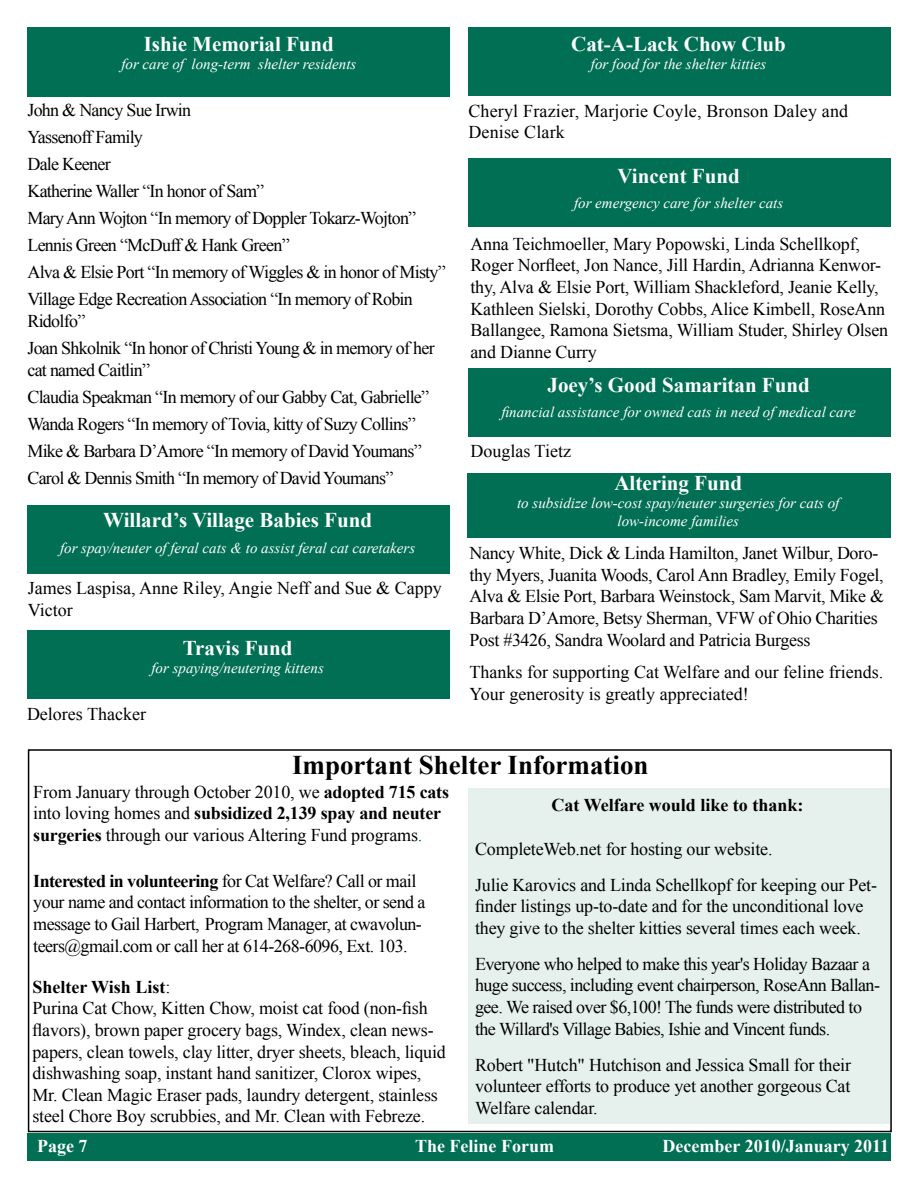
<style>
.page{position:relative;width:918px;height:1188px;background:#fff}
.page>*{position:absolute;margin:0;border:0;box-sizing:border-box;transform-origin:0 0}
.t1{font:700 27px "Times New Roman";color:#000}
.t2{font:700 21px "Times New Roman";color:#fff}
.t3{font:18px/21.6px "Times New Roman";letter-spacing:-.01em;color:#000}
.t4{font:18px/27px "Times New Roman";letter-spacing:-.04em;color:#000}
.t5{font:18px/21.6px "Times New Roman";letter-spacing:-.03em;color:#000}
.t6{font:18px/21.6px "Times New Roman";letter-spacing:.01em;color:#000}
.t7{font:700 18px "Times New Roman";color:#fff}
.t8{font:700 18px "Times New Roman";color:#000}
.t9{font:italic 15px/18px "Times New Roman";color:#fff;text-align:center}
.s1{font-weight:700}
.s2{color:#006f53}
</style>
<div class="page">
<div style="left:468px;top:788px;width:421px;height:335px;background:#e6f1ee"></div>
<div style="left:28px;top:749px;width:864px;height:383px;border:2px solid #000"></div>
<div style="left:27px;top:1133px;width:864px;height:28px;background:#006f53"></div>
<div style="left:467px;top:473px;width:423px;height:64px;background:#006f53"></div>
<div style="left:468px;top:368px;width:423px;height:68px;background:#006f53"></div>
<div style="left:468px;top:158px;width:423px;height:68px;background:#006f53"></div>
<div style="left:468px;top:27px;width:423px;height:68px;background:#006f53"></div>
<div style="left:27px;top:27px;width:423px;height:69px;background:#006f53"></div>
<div style="left:27px;top:505px;width:423px;height:69px;background:#006f53"></div>
<div style="left:27px;top:630px;width:423px;height:69px;background:#006f53"></div>
<p class="t2" style="left:144px;top:29px;width:192px">Ishie Memorial Fund</p>
<p class="t9" style="left:121px;top:54px;width:237px">for care of long-term shelter residents</p>
<p class="t4" style="left:27px;top:97px;width:420px">John &amp; Nancy Sue Irwin<br>Yassenoff Family<br>Dale Keener<br>Katherine Waller “In honor of Sam”<br>Mary Ann Wojton “In memory of Doppler Tokarz-Wojton” Lennis Green “McDuff &amp; Hank Green”<br>Alva &amp; Elsie Port “In memory of Wiggles &amp; in honor of Misty” Village Edge Recreation Association “In memory of Robin</p>
<p class="t4" style="left:27px;top:307px;width:409px">Ridolfo”<br>Joan Shkolnik “In honor of Christi Young &amp; in memory of her</p>
<p class="t4" style="left:27px;top:356px;width:403px">cat named Caitlin”<br>Claudia Speakman “In memory of our Gabby Cat, Gabrielle” Wanda Rogers “In memory of Tovia, kitty of Suzy Collins” Mike &amp; Barbara D’Amore “In memory of David Youmans” Carol &amp; Dennis Smith “In memory of David Youmans”</p>
<p class="t2" style="left:103px;top:506px;width:270px">Willard’s Village Babies Fund</p>
<p class="t9" style="left:60px;top:538px;width:357px">for spay/neuter of feral cats &amp; to assist feral cat caretakers</p>
<p class="t3" style="left:28px;top:577px;width:415px">James Laspisa, Anne Riley, Angie Neff and Sue &amp; Cappy<br>Victor</p>
<p class="t2" style="left:183px;top:633px;width:111px">Travis Fund</p>
<p class="t9" style="left:151px;top:659px;width:174px">for spaying/neutering kittens</p>
<p class="t3" style="left:27px;top:703px;width:121px">Delores Thacker</p>
<p class="t2" style="left:571px;top:29px;width:216px">Cat-A-Lack Chow Club</p>
<p class="t9" style="left:591px;top:55px;width:177px">for food for the shelter kitties</p>
<p class="t6" style="left:468px;top:100px;width:381px">Cheryl Frazier, Marjorie Coyle, Bronson Daley and<br>Denise Clark</p>
<p class="t2" style="left:618px;top:161px;width:124px">Vincent Fund</p>
<p class="t9" style="left:574px;top:193px;width:211px">for emergency care for shelter cats</p>
<p class="t3" style="left:470px;top:233px;width:419px">Anna Teichmoeller, Mary Popowski, Linda Schellkopf, Roger Norfleet, Jon Nance, Jill Hardin, Adrianna Kenwor&shy;thy, Alva &amp; Elsie Port, William Shackleford, Jeanie Kelly, Kathleen Sielski, Dorothy Cobbs, Alice Kimbell, RoseAnn Ballangee, Ramona Sietsma, William Studer, Shirley Olsen and Dianne Curry</p>
<p class="t2" style="left:548px;top:370px;width:264px">Joey’s Good Samaritan Fund</p>
<p class="t9" style="left:502px;top:403px;width:355px">financial assistance for owned cats in need of medical care</p>
<p class="t3" style="left:470px;top:440px;width:102px">Douglas Tietz</p>
<p class="t2" style="left:614px;top:469px;width:129px">Altering Fund</p>
<p class="t9" style="left:517px;top:494px;width:324px">to subsidize low-cost spay/neuter surgeries for cats of low-income families</p>
<p class="t3" style="left:470px;top:542px;width:416px">Nancy White, Dick &amp; Linda Hamilton, Janet Wilbur, Doro&shy;thy Myers, Juanita Woods, Carol Ann Bradley, Emily Fogel, Alva &amp; Elsie Port, Barbara Weinstock, Sam Marvit, Mike &amp; Barbara D’Amore, Betsy Sherman, VFW of Ohio Charities Post #3426, Sandra Woolard and Patricia Burgess</p>
<p class="t3" style="left:470px;top:661px;width:415px">Thanks for supporting Cat Welfare and our feline friends.<br>Your generosity is greatly appreciated!</p>
<h1 class="t1" style="left:292px;top:746px;width:358px">Important Shelter Information</h1>
<p class="t3" style="left:33px;top:781px;width:417px">From January through October 2010, we <span class="s1">adopted 715 cats </span>into loving homes and <span class="s1">subsidized 2,139 spay and neuter surgeries</span> through our various Altering Fund programs<span class="s2">.</span></p>
<p class="t5" style="left:33px;top:870px;width:394px"><span class="s1">Interested in volunteering</span> for Cat Welfare? Call or mail your name and contact information to the shelter, or send a message to Gail Harbert, Program Manager, at cwavolun&shy;teers@gmail.com or call her at 614-268-6096, Ext. 103.</p>
<p class="t3" style="left:32px;top:976px;width:415px"><span class="s1">Shelter Wish List</span>:<br>Purina Cat Chow, Kitten Chow, moist cat food (non-fish flavors), brown paper grocery bags, Windex, clean news&shy;papers, clean towels, clay litter, dryer sheets, bleach, liquid dishwashing soap, instant hand sanitizer, Clorox wipes, Mr. Clean Magic Eraser pads, laundry detergent, stainless steel Chore Boy scrubbies, and Mr. Clean with Febreze.</p>
<p class="t8" style="left:552px;top:793px;width:253px">Cat Welfare would like to thank:</p>
<p class="t3" style="left:475px;top:830px;width:404px;line-height:36px">CompleteWeb.net for hosting our website.<br>Julie Karovics and Linda Schellkopf for keeping our Pet-</p>
<p class="t3" style="left:475px;top:895px;width:390px">finder listings up-to-date and for the unconditional love they give to the shelter kitties several times each week.</p>
<p class="t5" style="left:475px;top:953px;width:407px">Everyone who helped to make this year's Holiday Bazaar a huge success, including event chairperson, RoseAnn Ballan&shy;gee. We raised over $6,100! The funds were distributed to the Willard's Village Babies, Ishie and Vincent funds.</p>
<p class="t3" style="left:475px;top:1054px;width:377px;text-align:justify">Robert "Hutch" Hutchison and Jessica Small for their volunteer efforts to produce yet another gorgeous Cat Welfare calendar.</p>
<p class="t7" style="left:37px;top:1133px;width:52px">Page 7</p>
<p class="t7" style="left:415px;top:1133px;width:140px">The Feline Forum</p>
<p class="t7" style="left:663px;top:1133px;width:228px">December 2010/January 2011</p>
</div>
